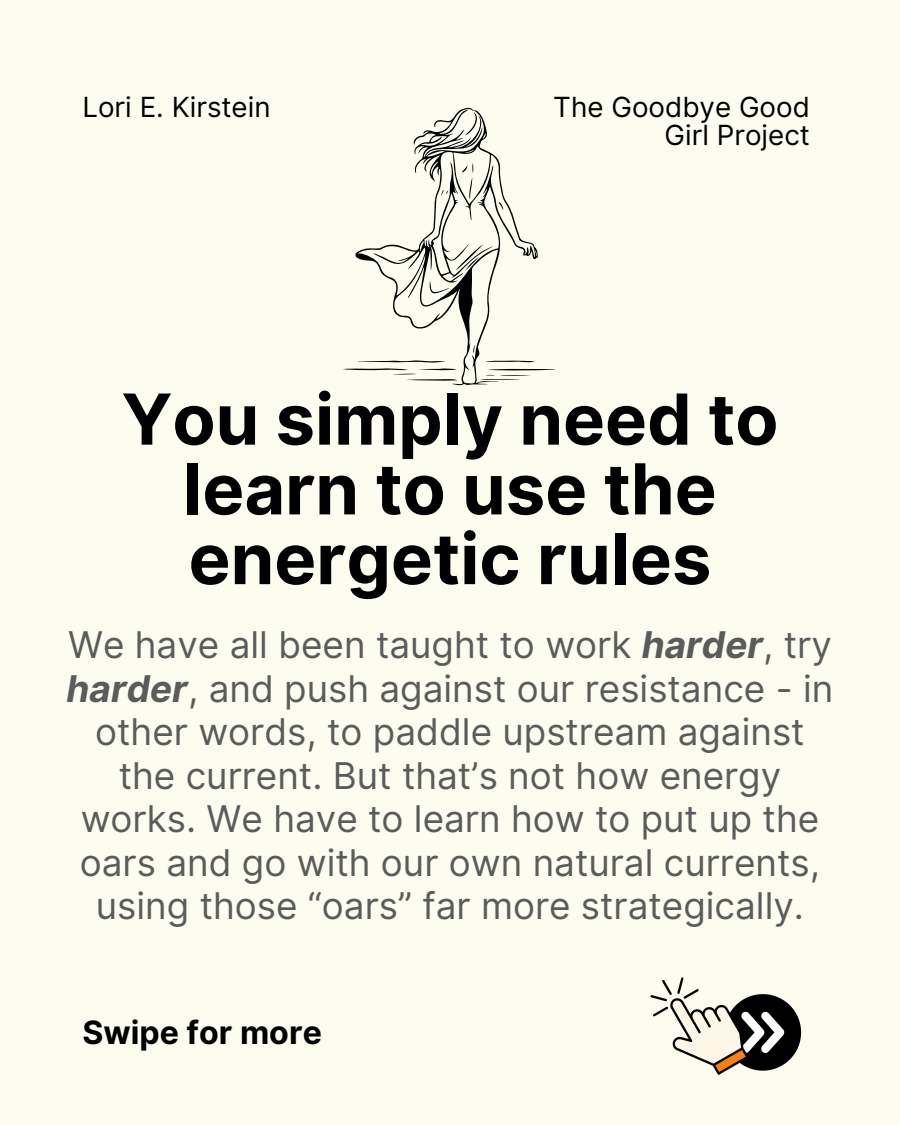
<style>
.page{position:relative;width:900px;height:1125px;background:#fcfdee}
.page>*{position:absolute;margin:0;border:0;box-sizing:border-box;transform-origin:0 0}
.t1{font:700 70.3px/69.8px "Inter";color:#000;text-align:center}
.t2{font:36.8px/43.5px "Inter";color:#5b5b5b;text-align:center}
.t3{font:700 32.1px "Inter";color:#000}
.t4{font:27.8px/27.8px "Inter";color:#000;text-align:right}
.s1{font-weight:700;font-style:italic}
</style>
<div class="page">
<svg style="left:650px;top:977px;width:151px;height:98px"></svg>
<svg style="left:355px;top:107px;width:183px;height:279px"></svg>
<svg style="left:465px;top:112px;width:14px;height:23px"></svg>
<svg style="left:342px;top:360px;width:115px;height:21px"></svg>
<svg style="left:429px;top:281px;width:21px;height:14px"></svg>
<svg style="left:456px;top:244px;width:27px;height:27px"></svg>
<svg style="left:496px;top:200px;width:9px;height:15px"></svg>
<svg style="left:441px;top:189px;width:8px;height:7px"></svg>
<svg style="left:472px;top:345px;width:84px;height:35px"></svg>
<svg style="left:460px;top:163px;width:13px;height:36px"></svg>
<p class="t4" style="left:82px;top:93px;width:190px">Lori E. Kirstein</p>
<h2 class="t4" style="left:553px;top:93px;width:258px">The Goodbye Good<br>Girl Project</h2>
<p class="t1" style="left:122px;top:384px;width:658px">You simply need to learn to use the energetic rules</p>
<h1 class="t2" style="left:67px;top:623px;width:768px">We have all been taught to work <span class="s1">harder</span>, try <span class="s1">harder</span>, and push against our resistance - in other words, to paddle upstream against the current. But that’s not how energy works. We have to learn how to put up the oars and go with our own natural currents, using those “oars” far more strategically.</h1>
<p class="t3" style="left:82px;top:1013px;width:241px">Swipe for more</p>
</div>
